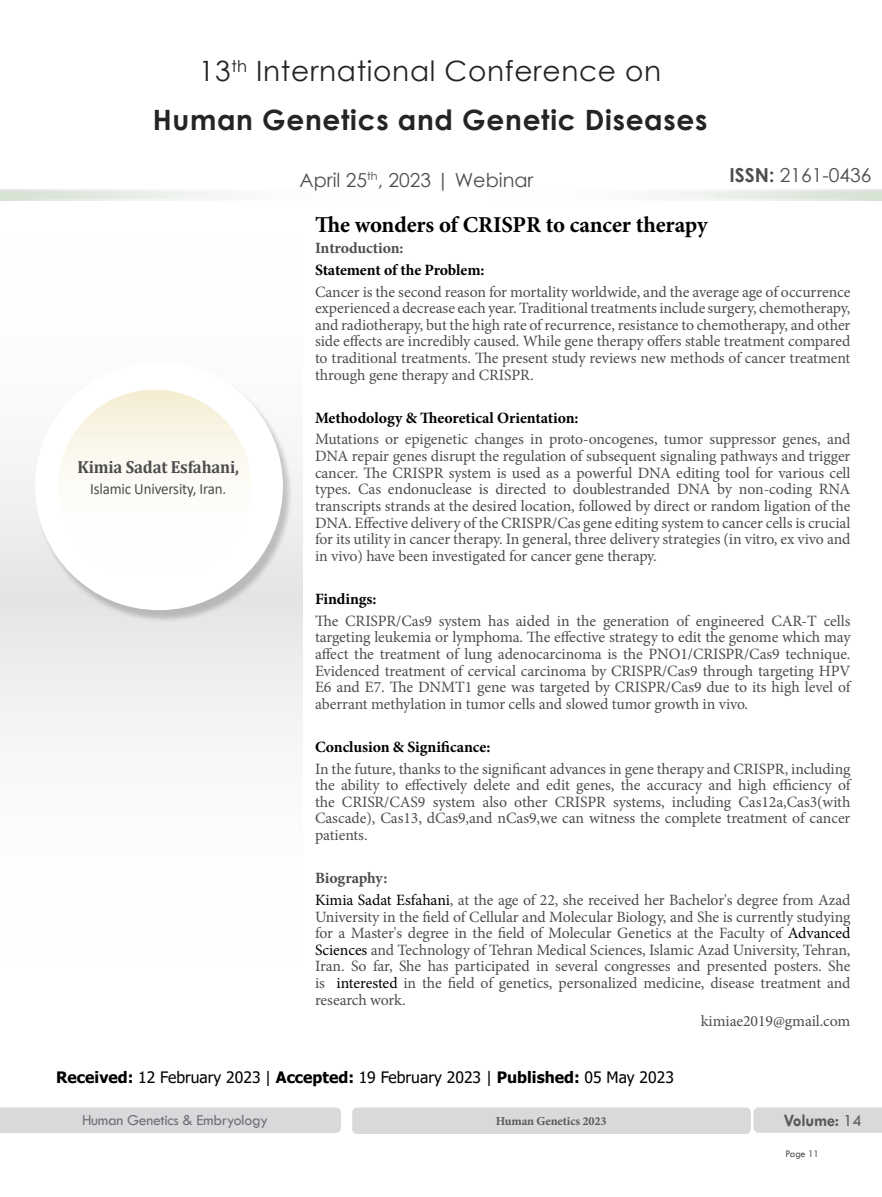
<style>
.page{position:relative;width:882px;height:1197px;background:#fff}
.page>*{position:absolute;margin:0;border:0;box-sizing:border-box;transform-origin:0 0}
.t1{font:700 28px/49px "Century Gothic";letter-spacing:.025em;color:#242424;text-align:center}
.t2{font:700 22.75px "Minion Pro";letter-spacing:-.005em;color:#000}
.t3{font:19.25px "Century Gothic";color:#4d4d4f}
.t4{font:700 17.5px "Cambria";letter-spacing:-.01em;color:#4d4d4f;scale:.95 1}
.t5{font:700 17.5px "Tw Cen";letter-spacing:-.01em;color:#58595b;scale:.95 1}
.t6{font:15.75px/16.6px "Minion Pro";letter-spacing:-.005em;color:#4d4d4f;text-align:justify}
.t7{font:700 15.75px "Minion Pro";letter-spacing:-.005em;color:#000}
.t8{font:15.75px "Tahoma";color:#000}
.t9{font:15.75px "Tw Cen";letter-spacing:-.02em;color:#717275}
.t10{font:15.75px "Calibri";letter-spacing:-.01em;color:#4d4d4f;scale:.95 1}
.t11{font:700 15.75px "Minion Pro";letter-spacing:-.01em;color:#4d4d4f}
.t12{font:700 12.25px "Minion Pro";letter-spacing:-.01em;color:#58595b}
.t13{font:10.5px "Tw Cen";letter-spacing:-.02em;color:#4d4d4f;scale:.95 1}
.s1{font-weight:400}
.s2{font-weight:700}
.s3{color:#000}
</style>
<div class="page">
<svg style="left:0;top:189px;width:882px;height:3px"></svg>
<div style="left:0;top:597px;width:302px;height:393px;background:linear-gradient(to bottom,#eaeaeb,#fff)"></div>
<div style="left:0;top:205px;width:302px;height:392px;background:linear-gradient(to bottom,#fff,#eaeaeb)"></div>
<div style="left:0;top:1108px;width:341px;height:25px;background:#d7d9da"></div>
<div style="left:352px;top:1108px;width:399px;height:26px;background:#d7d9da;border-radius:5px"></div>
<div style="left:753px;top:1108px;width:129px;height:25px;background:#d7d9da"></div>
<svg style="left:0;top:192px;width:882px;height:9px;fill:#f6f8f5"></svg>
<div style="left:35px;top:364px;width:257px;height:258px;background:#000;opacity:.2"></div>
<div style="left:35px;top:362px;width:248px;height:248px;background:#fff;border-radius:50%"></div>
<div style="left:58px;top:390px;width:193px;height:193px;background:linear-gradient(to bottom,#f7f1db,#fff);border-radius:50%"></div>
<h1 class="t1" style="left:153px;top:45px;width:556px"><span class="s1">13</span><sup>th</sup> <span class="s1">International Conference on<br></span>Human Genetics and Genetic Diseases</h1>
<p class="t3" style="left:300px;top:166px;width:235px">April 25<sup>th</sup>, 2023 | Webinar</p>
<p class="t3" style="left:730px;top:162px;width:144px"><span class="s2">ISSN:</span> 2161-0436</p>
<p class="t4" style="left:78px;top:455px;width:171px">Kimia Sadat Esfahani,</p>
<p class="t10" style="left:90px;top:478px;width:145px">Islamic University, Iran.</p>
<h2 class="t2" style="left:315px;top:208px;width:394px">The wonders of CRISPR to cancer therapy</h2>
<p class="t11" style="left:315px;top:237px;width:90px">Introduction:</p>
<p class="t7" style="left:315px;top:259px;width:171px">Statement of the Problem:</p>
<p class="t6" style="left:315px;top:283px;width:537px">Cancer is the second reason for mortality worldwide, and the average age of occurrence experienced a decrease each year. Traditional treatments include surgery, chemotherapy, and radiotherapy, but the high rate of recurrence, resistance to chemotherapy, and other side effects are incredibly caused. While gene therapy offers stable treatment compared to traditional treatments. The present study reviews new methods of cancer treatment through gene therapy and CRISPR.</p>
<p class="t7" style="left:315px;top:407px;width:265px">Methodology &amp; Theoretical Orientation:</p>
<p class="t6" style="left:315px;top:431px;width:537px">Mutations or epigenetic changes in proto-oncogenes, tumor suppressor genes, and DNA repair genes disrupt the regulation of subsequent signaling pathways and trigger cancer. The CRISPR system is used as a powerful DNA editing tool for various cell types. Cas endonuclease is directed to doublestranded DNA by non-coding RNA transcripts strands at the desired location, followed by direct or random ligation of the DNA. Effective delivery of the CRISPR/Cas gene editing system to cancer cells is crucial for its utility in cancer therapy. In general, three delivery strategies (in vitro, ex vivo and in vivo) have been investigated for cancer gene therapy.</p>
<p class="t7" style="left:315px;top:588px;width:63px">Findings:</p>
<p class="t6" style="left:315px;top:612px;width:537px">The CRISPR/Cas9 system has aided in the generation of engineered CAR-T cells targeting leukemia or lymphoma. The effective strategy to edit the genome which may affect the treatment of lung adenocarcinoma is the PNO1/CRISPR/Cas9 technique.<br>Evidenced treatment of cervical carcinoma by CRISPR/Cas9 through targeting HPV E6 and E7. The DNMT1 gene was targeted by CRISPR/Cas9 due to its high level of aberrant methylation in tumor cells and slowed tumor growth in vivo.</p>
<p class="t7" style="left:315px;top:736px;width:177px">Conclusion &amp; Significance:</p>
<p class="t6" style="left:315px;top:760px;width:537px">In the future, thanks to the significant advances in gene therapy and CRISPR, including the ability to effectively delete and edit genes, the accuracy and high efficiency of the CRISR/CAS9 system also other CRISPR systems, including Cas12a,Cas3(with Cascade), Cas13, dCas9,and nCas9,we can witness the complete treatment of cancer patients.</p>
<p class="t6" style="left:315px;top:868px;width:537px;line-height:21.5px"><span class="s2">Biography:<br></span><span class="s3">Kimia Sadat Esfahani</span>, at the age of 22, she received her Bachelor's degree from Azad</p>
<p class="t6" style="left:315px;top:908px;width:537px">University in the field of Cellular and Molecular Biology, and She is currently studying for a Master's degree in the field of Molecular Genetics at the Faculty of <span class="s3">Advanced Sciences</span> and Technology of Tehran Medical Sciences, Islamic Azad University, Tehran, Iran. So far, She has participated in several congresses and presented posters. She is <span class="s3">interested</span> in the field of genetics, personalized medicine, disease treatment and research work.</p>
<p class="t6" style="left:701px;top:1013px;width:151px">kimiae2019@gmail.com</p>
<p class="t8" style="left:56px;top:1067px;width:619px"><span class="s2">Received:</span> 12 February 2023 | <span class="s2">Accepted:</span> 19 February 2023 | <span class="s2">Published:</span> 05 May 2023</p>
<p class="t9" style="left:82px;top:1111px;width:187px">Human Genetics &amp; Embryology</p>
<p class="t12" style="left:496px;top:1113px;width:112px">Human Genetics 2023</p>
<p class="t5" style="left:784px;top:1110px;width:84px">Volume: <span class="s1">14</span></p>
<p class="t13" style="left:786px;top:1147px;width:37px">Page 11</p>
</div>
